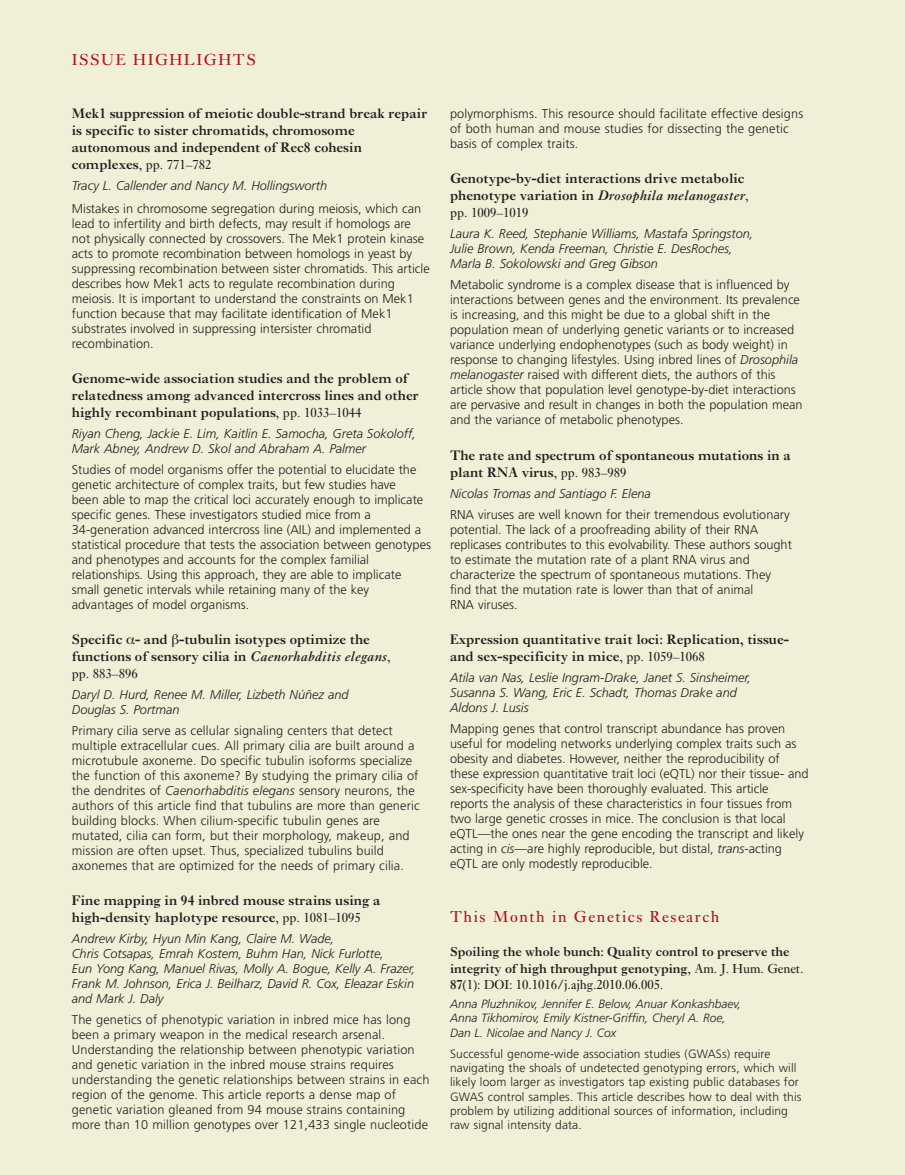
<style>
.page{position:relative;width:905px;height:1175px;background:#fff}
.page>*{position:absolute;margin:0;border:0;box-sizing:border-box;transform-origin:0 0}
.t1{font:16.5px "Ehrhardt";letter-spacing:.095em;color:#b11116}
.t2{font:600 14.25px/17.2px "Ehrhardt";color:#231f20}
.t3{font:600 13.5px/16.5px "Ehrhardt";letter-spacing:-.005em;color:#231f20}
.t4{font:13.5px "Ehrhardt";color:#231f20}
.t5{font:300 12.75px/15px "Frutiger";color:#231f20}
.t6{font:italic 300 12.75px/15px "Frutiger";color:#231f20}
.t7{font:300 12px/14.2px "Frutiger";letter-spacing:.01em;color:#231f20}
.t8{font:italic 300 12px/14.2px "Frutiger";color:#231f20}
.s1{font-weight:600;font-size:14.25px}
.s2{font-weight:400;font-size:13.5px}
.s3{font-style:italic}
.s4{font-weight:400}
</style>
<div class="page">
<div style="left:0;top:0;width:905px;height:1174px;background:#f0f0d9"></div>
<svg style="left:126px;top:637px;width:9px;height:7px"></svg>
<svg style="left:172px;top:634px;width:6px;height:12px"></svg>
<p class="t1" style="left:72px;top:54px;width:185px">ISSUE HIGHLIGHTS</p>
<p class="t2" style="left:72px;top:106px;width:357px">Mek1 suppression of meiotic double-strand break repair is specific to sister chromatids, chromosome autonomous and independent of Rec8 cohesin</p>
<p class="t4" style="left:72px;top:160px;width:141px"><span class="s1">complexes</span>, pp. 771–782</p>
<p class="t6" style="left:72px;top:179px;width:257px">Tracy L. Callender and Nancy M. Hollingsworth</p>
<p class="t5" style="left:72px;top:202px;width:359px">Mistakes in chromosome segregation during meiosis, which can lead to infertility and birth defects, may result if homologs are not physically connected by crossovers. The Mek1 protein kinase acts to promote recombination between homologs in yeast by suppressing recombination between sister chromatids. This article describes how Mek1 acts to regulate recombination during meiosis. It is important to understand the constraints on Mek1 function because that may facilitate identification of Mek1 substrates involved in suppressing intersister chromatid recombination.</p>
<p class="t2" style="left:72px;top:370px;width:348px">Genome-wide association studies and the problem of relatedness among advanced intercross lines and other highly recombinant populations<span class="s2">, pp. 1033–1044</span></p>
<p class="t6" style="left:72px;top:427px;width:345px">Riyan Cheng, Jackie E. Lim, Kaitlin E. Samocha, Greta Sokoloff,<br>Mark Abney, Andrew D. Skol and Abraham A. Palmer</p>
<p class="t5" style="left:72px;top:463px;width:360px">Studies of model organisms offer the potential to elucidate the genetic architecture of complex traits, but few studies have<br>been able to map the critical loci accurately enough to implicate specific genes. These investigators studied mice from a 34-generation advanced intercross line (AIL) and implemented a statistical procedure that tests the association between genotypes and phenotypes and accounts for the complex familial relationships. Using this approach, they are able to implicate small genetic intervals while retaining many of the key advantages of model organisms.</p>
<p class="t2" style="left:72px;top:631px;width:320px">Specific - and -tubulin isotypes optimize the functions of sensory cilia in <span class="s3">Caenorhabditis elegans</span><span class="s2">,</span></p>
<p class="t4" style="left:72px;top:669px;width:67px">pp. 883–896</p>
<p class="t6" style="left:72px;top:688px;width:278px">Daryl D. Hurd, Renee M. Miller, Lizbeth Núñez and<br>Douglas S. Portman</p>
<p class="t5" style="left:72px;top:724px;width:349px">Primary cilia serve as cellular signaling centers that detect multiple extracellular cues. All primary cilia are built around a microtubule axoneme. Do specific tubulin isoforms specialize the function of this axoneme? By studying the primary cilia of the dendrites of <span class="s3">Caenorhabditis elegans</span> sensory neurons, the authors of this article find that tubulins are more than generic building blocks. When cilium-specific tubulin genes are mutated, cilia can form, but their morphology, makeup, and mission are often upset. Thus, specialized tubulins build axonemes that are optimized for the needs of primary cilia.</p>
<p class="t2" style="left:72px;top:892px;width:310px">Fine mapping in 94 inbred mouse strains using a high-density haplotype resource<span class="s2">, pp. 1081–1095</span></p>
<p class="t6" style="left:72px;top:932px;width:345px">Andrew Kirby, Hyun Min Kang, Claire M. Wade,<br>Chris Cotsapas, Emrah Kostem, Buhm Han, Nick Furlotte,<br>Eun Yong Kang, Manuel Rivas, Molly A. Bogue, Kelly A. Frazer, Frank M. Johnson, Erica J. Beilharz, David R. Cox, Eleazar Eskin and Mark J. Daly</p>
<p class="t5" style="left:72px;top:1013px;width:359px">The genetics of phenotypic variation in inbred mice has long been a primary weapon in the medical research arsenal.<br>Understanding the relationship between phenotypic variation and genetic variation in the inbred mouse strains requires understanding the genetic relationships between strains in each region of the genome. This article reports a dense map of genetic variation gleaned from 94 mouse strains containing more than 10 million genotypes over 121,433 single nucleotide</p>
<p class="t5" style="left:450px;top:107px;width:355px">polymorphisms. This resource should facilitate effective designs of both human and mouse studies for dissecting the genetic basis of complex traits.</p>
<p class="t2" style="left:450px;top:171px;width:300px">Genotype-by-diet interactions drive metabolic phenotype variation in <span class="s3">Drosophila melanogaster</span><span class="s2">,</span></p>
<p class="t4" style="left:450px;top:208px;width:80px">pp. 1009–1019</p>
<p class="t6" style="left:450px;top:227px;width:305px">Laura K. Reed, Stephanie Williams, Mastafa Springston,<br>Julie Brown, Kenda Freeman, Christie E. DesRoches,<br>Marla B. Sokolowski and Greg Gibson</p>
<p class="t5" style="left:450px;top:278px;width:354px">Metabolic syndrome is a complex disease that is influenced by interactions between genes and the environment. Its prevalence is increasing, and this might be due to a global shift in the population mean of underlying genetic variants or to increased variance underlying endophenotypes (such as body weight) in response to changing lifestyles. Using inbred lines of <span class="s3">Drosophila melanogaster</span> raised with different diets, the authors of this article show that population level genotype-by-diet interactions are pervasive and result in changes in both the population mean and the variance of metabolic phenotypes.</p>
<p class="t2" style="left:450px;top:448px;width:342px">The rate and spectrum of spontaneous mutations in a plant RNA virus<span class="s2">, pp. 983–989</span></p>
<p class="t6" style="left:450px;top:487px;width:202px">Nicolas Tromas and Santiago F. Elena</p>
<p class="t5" style="left:450px;top:508px;width:343px">RNA viruses are well known for their tremendous evolutionary potential. The lack of a proofreading ability of their RNA replicases contributes to this evolvability. These authors sought to estimate the mutation rate of a plant RNA virus and characterize the spectrum of spontaneous mutations. They find that the mutation rate is lower than that of animal<br>RNA viruses.</p>
<p class="t2" style="left:450px;top:631px;width:340px">Expression quantitative trait loci: Replication, tissue&shy;and sex-specificity in mice<span class="s2">, pp. 1059–1068</span></p>
<p class="t6" style="left:450px;top:671px;width:302px">Atila van Nas, Leslie Ingram-Drake, Janet S. Sinsheimer,<br>Susanna S. Wang, Eric E. Schadt, Thomas Drake and<br>Aldons J. Lusis</p>
<p class="t5" style="left:450px;top:722px;width:360px">Mapping genes that control transcript abundance has proven useful for modeling networks underlying complex traits such as obesity and diabetes. However, neither the reproducibility of these expression quantitative trait loci (eQTL) nor their tissue- and sex-specificity have been thoroughly evaluated. This article reports the analysis of these characteristics in four tissues from two large genetic crosses in mice. The conclusion is that local eQTL—the ones near the gene encoding the transcript and likely acting in <span class="s3">cis</span>—are highly reproducible, but distal, <span class="s3">trans</span>-acting eQTL are only modestly reproducible.</p>
<p class="t1" style="left:450px;top:910px;width:271px">This Month in Genetics Research</p>
<p class="t3" style="left:450px;top:944px;width:355px">Spoiling the whole bunch: Quality control to preserve the integrity of high throughput genotyping<span class="s4">, Am. J. Hum. Genet.<br></span>87<span class="s4">(1): DOI: 10.1016/j.ajhg.2010.06.005.</span></p>
<p class="t8" style="left:450px;top:997px;width:292px">Anna Pluzhnikov, Jennifer E. Below, Anuar Konkashbaev,<br>Anna Tikhomirov, Emily Kistner-Griffin, Cheryl A. Roe,<br>Dan L. Nicolae and Nancy J. Cox</p>
<p class="t7" style="left:450px;top:1047px;width:353px">Successful genome-wide association studies (GWASs) require navigating the shoals of undetected genotyping errors, which will likely loom larger as investigators tap existing public databases for GWAS control samples. This article describes how to deal with this problem by utilizing additional sources of information, including raw signal intensity data.</p>
</div>
